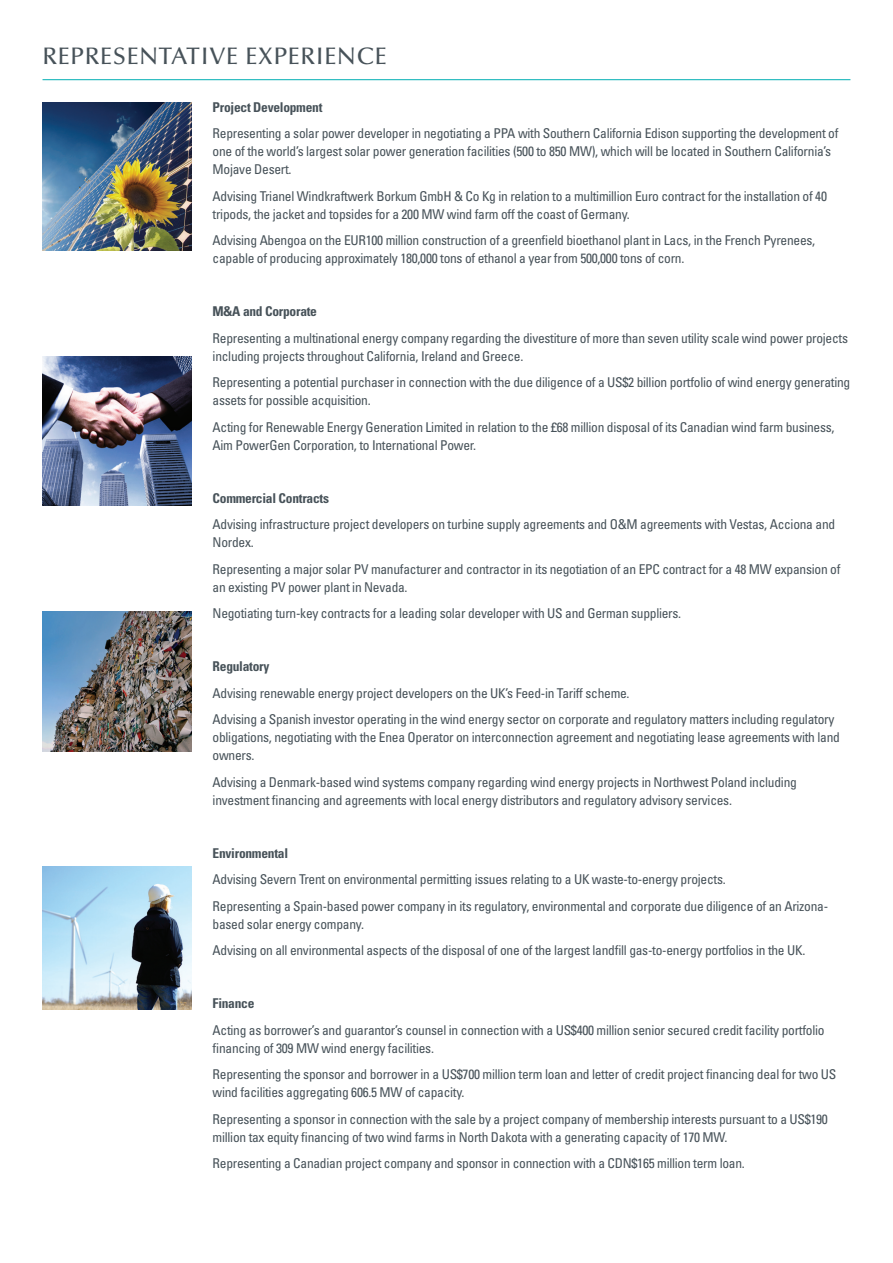
<style>
.page{position:relative;width:893px;height:1263px;background:#fff}
.page>*{position:absolute;margin:0;border:0;box-sizing:border-box;transform-origin:0 0}
.t1{font:500 24px "Optima LT Std";letter-spacing:.03em;color:#475259}
.t2{font:condensed 13.5px/18px "Univers LT Std";letter-spacing:-.02em;color:#475259}
.t3{font:700 condensed 13.5px "Univers LT Std";letter-spacing:-.02em;color:#475259}
</style>
<div class="page">
<img style="left:43px;top:102px;width:148px;height:149px">
<img style="left:43px;top:357px;width:148px;height:149px">
<img style="left:43px;top:611px;width:148px;height:141px">
<img style="left:43px;top:866px;width:148px;height:144px">
<hr style="left:43px;top:79px;width:807px;height:1px;background:#00aeb3">
<h1 class="t1" style="left:43px;top:43px;width:346px">REPRESENTATIVE EXPERIENCE</h1>
<p class="t3" style="left:213px;top:99px;width:111px">Project Development</p>
<p class="t2" style="left:213px;top:124px;width:627px">Representing a solar power developer in negotiating a PPA with Southern California Edison supporting the development of one of the world’s largest solar power generation facilities (500 to 850 MW), which will be located in Southern California’s<br>Mojave Desert.</p>
<p class="t2" style="left:213px;top:187px;width:616px">Advising Trianel Windkraftwerk Borkum GmbH &amp; Co Kg in relation to a multimillion Euro contract for the installation of 40 tripods, the jacket and topsides for a 200 MW wind farm off the coast of Germany.</p>
<p class="t2" style="left:213px;top:231px;width:604px">Advising Abengoa on the EUR100 million construction of a greenfield bioethanol plant in Lacs, in the French Pyrenees, capable of producing approximately 180,000 tons of ethanol a year from 500,000 tons of corn.</p>
<p class="t3" style="left:213px;top:303px;width:106px">M&amp;A and Corporate</p>
<p class="t2" style="left:213px;top:329px;width:637px">Representing a multinational energy company regarding the divestiture of more than seven utility scale wind power projects including projects throughout California, Ireland and Greece.</p>
<p class="t2" style="left:213px;top:373px;width:639px">Representing a potential purchaser in connection with the due diligence of a US$2 billion portfolio of wind energy generating assets for possible acquisition.</p>
<p class="t2" style="left:213px;top:418px;width:623px">Acting for Renewable Energy Generation Limited in relation to the £68 million disposal of its Canadian wind farm business,<br>Aim PowerGen Corporation, to International Power.</p>
<p class="t3" style="left:213px;top:490px;width:118px">Commercial Contracts</p>
<p class="t2" style="left:213px;top:515px;width:624px">Advising infrastructure project developers on turbine supply agreements and O&amp;M agreements with Vestas, Acciona and<br>Nordex.</p>
<p class="t2" style="left:213px;top:560px;width:629px">Representing a major solar PV manufacturer and contractor in its negotiation of an EPC contract for a 48 MW expansion of an existing PV power plant in Nevada.</p>
<p class="t2" style="left:213px;top:604px;width:470px">Negotiating turn-key contracts for a leading solar developer with US and German suppliers.</p>
<p class="t3" style="left:213px;top:658px;width:58px">Regulatory</p>
<p class="t2" style="left:213px;top:680px;width:623px;line-height:26.5px">Advising renewable energy project developers on the UK’s Feed-in Tariff scheme.<br>Advising a Spanish investor operating in the wind energy sector on corporate and regulatory matters including regulatory</p>
<p class="t2" style="left:213px;top:728px;width:629px">obligations, negotiating with the Enea Operator on interconnection agreement and negotiating lease agreements with land owners.</p>
<p class="t2" style="left:213px;top:773px;width:586px">Advising a Denmark-based wind systems company regarding wind energy projects in Northwest Poland including investment financing and agreements with local energy distributors and regulatory advisory services.</p>
<p class="t3" style="left:213px;top:845px;width:77px">Environmental</p>
<p class="t2" style="left:213px;top:866px;width:617px;line-height:26.5px">Advising Severn Trent on environmental permitting issues relating to a UK waste-to-energy projects.<br>Representing a Spain-based power company in its regulatory, environmental and corporate due diligence of an Arizona-</p>
<p class="t2" style="left:213px;top:911px;width:594px;line-height:26.5px">based solar energy company.<br>Advising on all environmental aspects of the disposal of one of the largest landfill gas-to-energy portfolios in the UK.</p>
<p class="t3" style="left:213px;top:995px;width:43px">Finance</p>
<p class="t2" style="left:213px;top:1021px;width:613px">Acting as borrower’s and guarantor’s counsel in connection with a US$400 million senior secured credit facility portfolio financing of 309 MW wind energy facilities.</p>
<p class="t2" style="left:213px;top:1065px;width:625px">Representing the sponsor and borrower in a US$700 million term loan and letter of credit project financing deal for two US wind facilities aggregating 606.5 MW of capacity.</p>
<p class="t2" style="left:213px;top:1110px;width:617px">Representing a sponsor in connection with the sale by a project company of membership interests pursuant to a US$190 million tax equity financing of two wind farms in North Dakota with a generating capacity of 170 MW.</p>
<p class="t2" style="left:213px;top:1154px;width:534px">Representing a Canadian project company and sponsor in connection with a Cdn$165 million term loan.</p>
</div>
